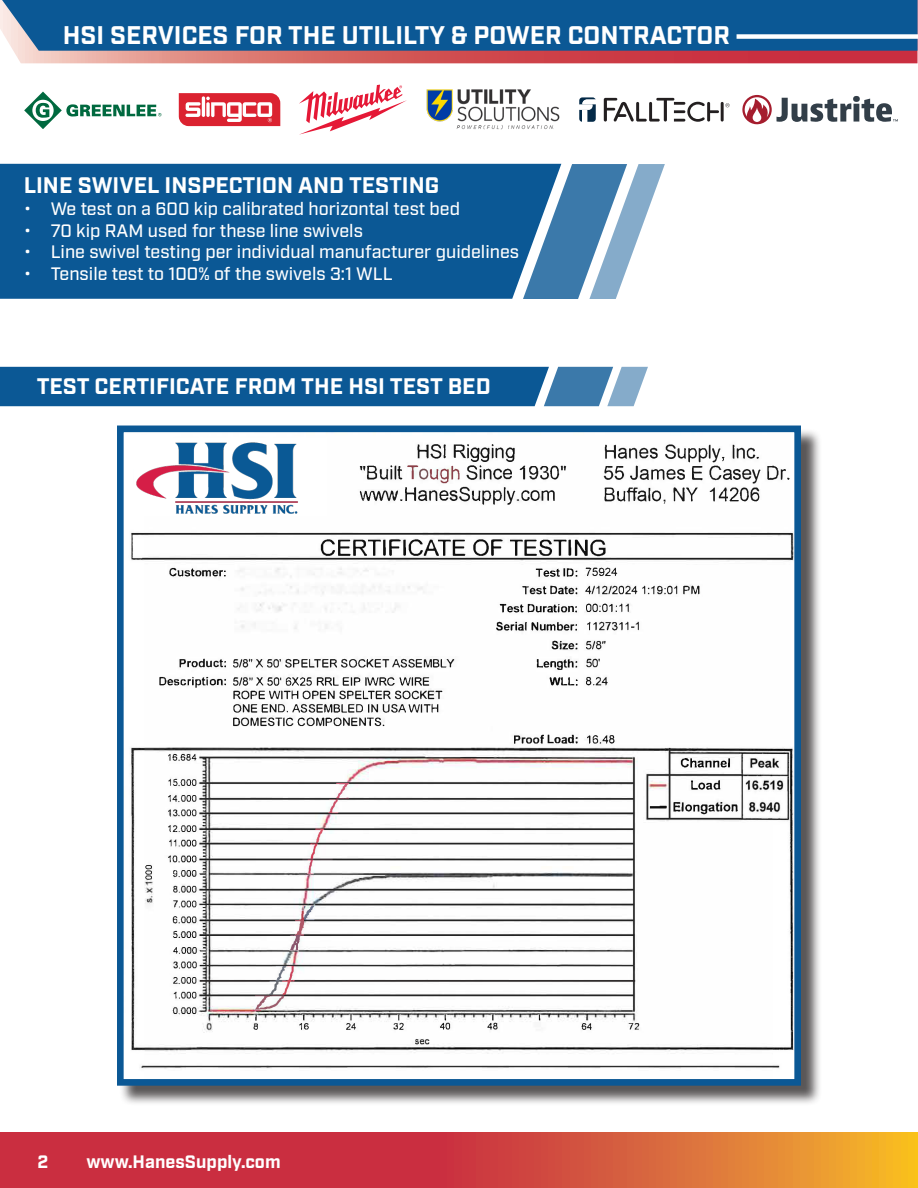
<style>
.page{position:relative;width:918px;height:1188px;background:#fff}
.page>*{position:absolute;margin:0;border:0;box-sizing:border-box;transform-origin:0 0}
.t1{font:700 25.5px "Industry";color:#fff}
.t2{font:700 22.5px "Industry";color:#fff}
.t3{font:500 18px "Industry";color:#fff}
.t4{font:700 18px "Industry";color:#fff}
</style>
<div class="page">
<svg style="left:1px;top:1132px;width:917px;height:55px;background:#d4513c"></svg>
<svg style="left:14px;top:51px;width:904px;height:12px;background:#d55e61"></svg>
<div style="left:0;top:0;width:918px;height:51px;background:#0b5895"></div>
<div style="left:737px;top:34px;width:181px;height:5px;background:#fff"></div>
<svg style="left:24px;top:92px;width:138px;height:36px"></svg>
<svg style="left:179px;top:93px;width:101px;height:33px"></svg>
<div style="left:0;top:164px;width:523px;height:135px;background:#0b5895"></div>
<svg style="left:523px;top:164px;width:142px;height:135px"></svg>
<svg style="left:0;top:367px;width:648px;height:39px;background:#1c639c"></svg>
<div style="left:119px;top:428px;width:703px;height:678px;background:#231f20;opacity:.75"></div>
<img style="left:125px;top:434px;width:668px;height:644px">
<div style="left:117px;top:426px;width:684px;height:660px;border:7px solid #0b5895"></div>
<div style="left:134px;top:436px;width:194px;height:80px;background:#fff"></div>
<img style="left:121px;top:428px;width:192px;height:100px">
<svg style="left:299px;top:85px;width:108px;height:50px"></svg>
<img style="left:426px;top:89px;width:134px;height:41px">
<svg style="left:579px;top:97px;width:17px;height:25px"></svg>
<hr style="left:583px;top:110px;width:4px;height:12px;background:#fff">
<svg style="left:604px;top:98px;width:126px;height:24px"></svg>
<svg style="left:742px;top:95px;width:156px;height:29px"></svg>
<p class="t1" style="left:63px;top:20px;width:669px">HSI SERVICES FOR THE UTILILTY &amp; POWER CONTRACTOR</p>
<p class="t2" style="left:24px;top:172px;width:417px">LINE SWIVEL INSPECTION AND TESTING</p>
<p class="t3" style="left:24px;top:198px;width:438px">• We test on a 600 kip calibrated horizontal test bed</p>
<p class="t3" style="left:24px;top:220px;width:341px">• 70 kip RAM used for these line swivels</p>
<p class="t3" style="left:24px;top:241px;width:497px">• Line swivel testing per individual manufacturer guidelines</p>
<p class="t3" style="left:24px;top:263px;width:370px">• Tensile test to 100% of the swivels 3:1 WLL</p>
<p class="t2" style="left:37px;top:373px;width:455px">TEST CERTIFICATE FROM THE HSI TEST BED</p>
<p class="t4" style="left:37px;top:1151px;width:12px">2</p>
<p class="t4" style="left:86px;top:1151px;width:196px">www.HanesSupply.com</p>
</div>
